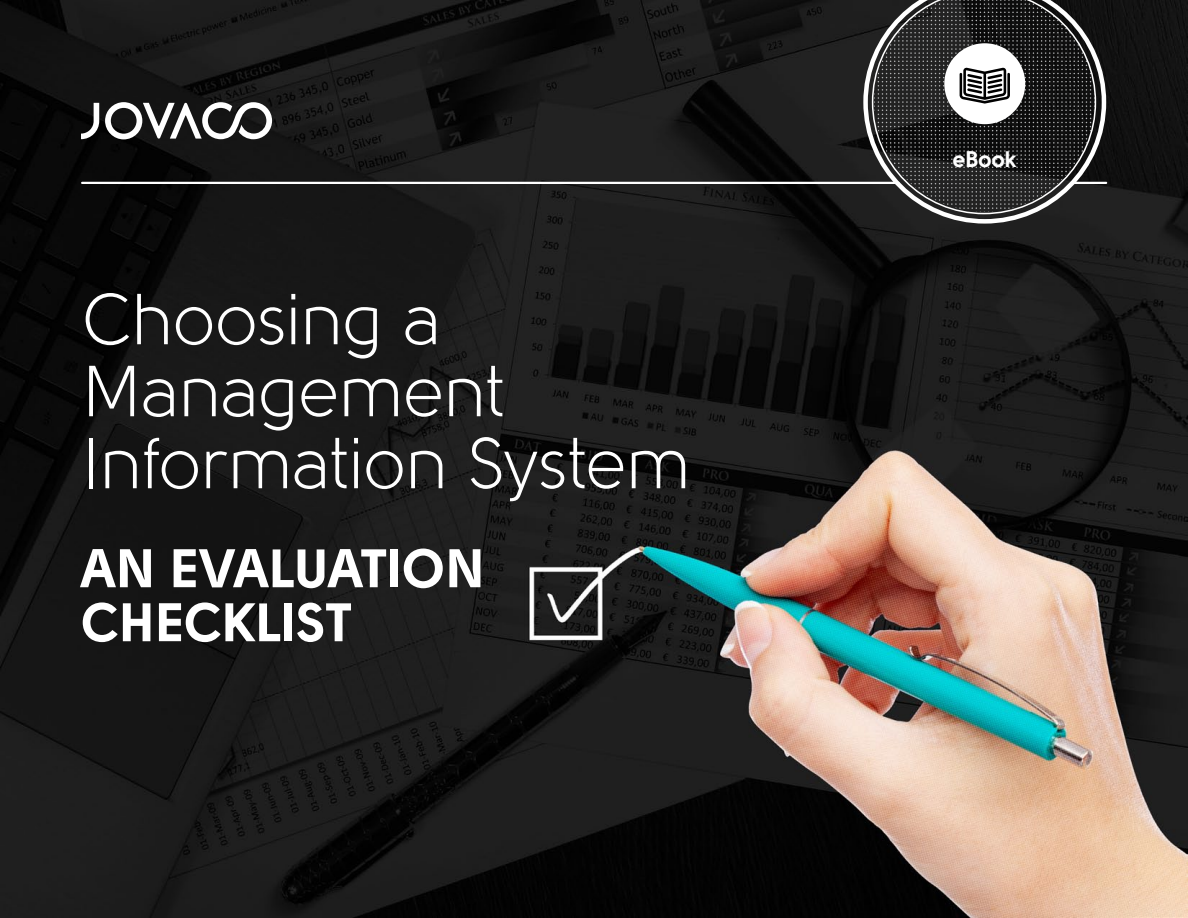
<style>
.page{position:relative;width:1188px;height:918px;background:#fff}
.page>*{position:absolute;margin:0;border:0;box-sizing:border-box;transform-origin:0 0}
.t1{font:72px/72px "Solomon";letter-spacing:-.025em;color:#fff}
.t2{font:900 54px/54px "Solomon";letter-spacing:-.005em;color:#fff}
.t3{font:900 22.5px "Solomon";color:#fff}
</style>
<div class="page">
<img style="left:0;top:0;width:1188px;height:918px">
<svg style="left:81px;top:103px;width:18px;height:36px"></svg>
<svg style="left:105px;top:102px;width:167px;height:37px"></svg>
<hr style="left:82px;top:182px;width:817px;height:2px;background:#fff">
<svg style="left:863px;top:0;width:243px;height:224px;background:#464646"></svg>
<svg style="left:874px;top:0;width:221px;height:213px;background:#424242"></svg>
<p class="t1" style="left:81px;top:284px;width:611px">Choosing a<br>Management<br>Information System</p>
<p class="t2" style="left:81px;top:541px;width:406px">AN EVALUATION<br>CHECKLIST</p>
<p class="t3" style="left:953px;top:146px;width:65px">EBOOK</p>
</div>
